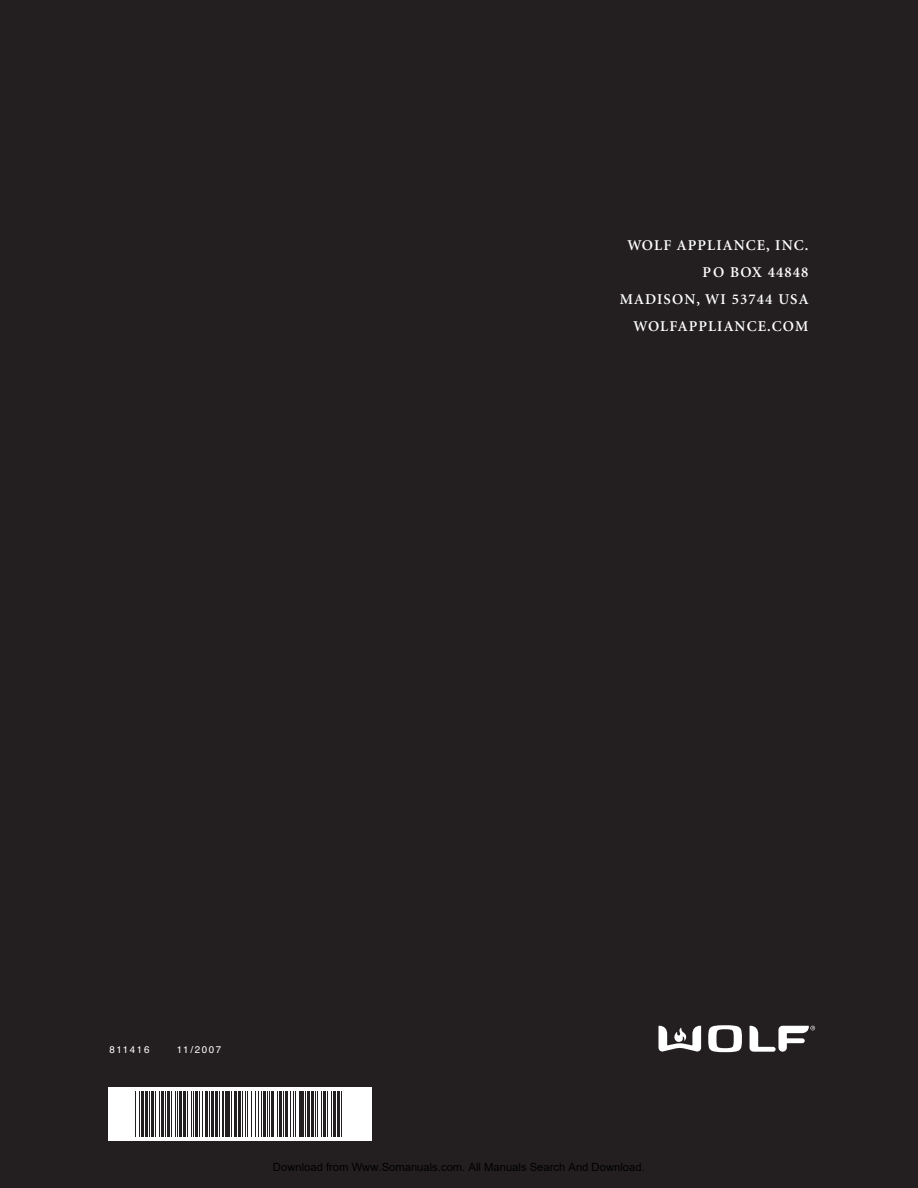
<style>
.page{position:relative;width:918px;height:1188px;background:#231f20}
.page>*{position:absolute;margin:0;border:0;box-sizing:border-box;transform-origin:0 0}
.t1{font:600 15px/27px "Minion";letter-spacing:.075em;color:#fff;text-align:right}
.t2{font:11.25px "Arial";color:#000}
.t3{font:9.75px "Helvetica";letter-spacing:.165em;color:#fff}
</style>
<div class="page">
<svg style="left:708px;top:1025px;width:34px;height:27px"></svg>
<svg style="left:658px;top:1026px;width:43px;height:26px"></svg>
<svg style="left:750px;top:1026px;width:65px;height:26px"></svg>
<div style="left:108px;top:1087px;width:263px;height:54px;background:#fff"></div>
<hr style="left:135px;top:1091px;width:1px;height:46px;background:#231f20">
<hr style="left:139px;top:1091px;width:1px;height:46px;background:#231f20">
<hr style="left:142px;top:1091px;width:2px;height:46px;background:#231f20">
<hr style="left:145px;top:1091px;width:3px;height:46px;background:#231f20">
<hr style="left:149px;top:1091px;width:1px;height:46px;background:#231f20">
<hr style="left:152px;top:1091px;width:2px;height:46px;background:#231f20">
<hr style="left:155px;top:1091px;width:1px;height:46px;background:#231f20">
<hr style="left:159px;top:1091px;width:1px;height:46px;background:#231f20">
<hr style="left:161px;top:1091px;width:3px;height:46px;background:#231f20">
<hr style="left:165px;top:1091px;width:1px;height:46px;background:#231f20">
<hr style="left:168px;top:1091px;width:2px;height:46px;background:#231f20">
<hr style="left:171px;top:1091px;width:1px;height:46px;background:#231f20">
<hr style="left:175px;top:1091px;width:1px;height:46px;background:#231f20">
<hr style="left:177px;top:1091px;width:1px;height:46px;background:#231f20">
<hr style="left:180px;top:1091px;width:2px;height:46px;background:#231f20">
<hr style="left:183px;top:1091px;width:3px;height:46px;background:#231f20">
<hr style="left:187px;top:1091px;width:1px;height:46px;background:#231f20">
<hr style="left:191px;top:1091px;width:1px;height:46px;background:#231f20">
<hr style="left:193px;top:1091px;width:1px;height:46px;background:#231f20">
<hr style="left:196px;top:1091px;width:2px;height:46px;background:#231f20">
<hr style="left:199px;top:1091px;width:1px;height:46px;background:#231f20">
<hr style="left:202px;top:1091px;width:1px;height:46px;background:#231f20">
<hr style="left:205px;top:1091px;width:3px;height:46px;background:#231f20">
<hr style="left:209px;top:1091px;width:1px;height:46px;background:#231f20">
<hr style="left:212px;top:1091px;width:2px;height:46px;background:#231f20">
<hr style="left:215px;top:1091px;width:2px;height:46px;background:#231f20">
<hr style="left:219px;top:1091px;width:1px;height:46px;background:#231f20">
<hr style="left:223px;top:1091px;width:1px;height:46px;background:#231f20">
<hr style="left:225px;top:1091px;width:1px;height:46px;background:#231f20">
<hr style="left:228px;top:1091px;width:2px;height:46px;background:#231f20">
<hr style="left:232px;top:1091px;width:1px;height:46px;background:#231f20">
<hr style="left:234px;top:1091px;width:2px;height:46px;background:#231f20">
<hr style="left:239px;top:1091px;width:2px;height:46px;background:#231f20">
<hr style="left:243px;top:1091px;width:1px;height:46px;background:#231f20">
<hr style="left:245px;top:1091px;width:1px;height:46px;background:#231f20">
<hr style="left:247px;top:1091px;width:1px;height:46px;background:#231f20">
<hr style="left:251px;top:1091px;width:1px;height:46px;background:#231f20">
<hr style="left:255px;top:1091px;width:1px;height:46px;background:#231f20">
<hr style="left:258px;top:1091px;width:1px;height:46px;background:#231f20">
<hr style="left:261px;top:1091px;width:1px;height:46px;background:#231f20">
<hr style="left:263px;top:1091px;width:2px;height:46px;background:#231f20">
<hr style="left:267px;top:1091px;width:1px;height:46px;background:#231f20">
<hr style="left:269px;top:1091px;width:1px;height:46px;background:#231f20">
<hr style="left:272px;top:1091px;width:2px;height:46px;background:#231f20">
<hr style="left:277px;top:1091px;width:1px;height:46px;background:#231f20">
<hr style="left:279px;top:1091px;width:2px;height:46px;background:#231f20">
<hr style="left:283px;top:1091px;width:1px;height:46px;background:#231f20">
<hr style="left:285px;top:1091px;width:3px;height:46px;background:#231f20">
<hr style="left:290px;top:1091px;width:1px;height:46px;background:#231f20">
<hr style="left:293px;top:1091px;width:1px;height:46px;background:#231f20">
<hr style="left:295px;top:1091px;width:1px;height:46px;background:#231f20">
<hr style="left:299px;top:1091px;width:2px;height:46px;background:#231f20">
<hr style="left:302px;top:1091px;width:2px;height:46px;background:#231f20">
<hr style="left:305px;top:1091px;width:1px;height:46px;background:#231f20">
<hr style="left:308px;top:1091px;width:2px;height:46px;background:#231f20">
<hr style="left:311px;top:1091px;width:3px;height:46px;background:#231f20">
<hr style="left:315px;top:1091px;width:1px;height:46px;background:#231f20">
<hr style="left:317px;top:1091px;width:1px;height:46px;background:#231f20">
<hr style="left:321px;top:1091px;width:1px;height:46px;background:#231f20">
<hr style="left:324px;top:1091px;width:2px;height:46px;background:#231f20">
<hr style="left:327px;top:1091px;width:1px;height:46px;background:#231f20">
<hr style="left:331px;top:1091px;width:1px;height:46px;background:#231f20">
<hr style="left:333px;top:1091px;width:3px;height:46px;background:#231f20">
<hr style="left:337px;top:1091px;width:2px;height:46px;background:#231f20">
<hr style="left:341px;top:1091px;width:1px;height:46px;background:#231f20">
<p class="t1" style="left:620px;top:233px;width:190px">WOLF APPLIANCE, INC.<br>PO BOX 44848<br>MADISON, WI 53744 USA<br>WOLFAPPLIANCE.COM</p>
<p class="t3" style="left:110px;top:1046px;width:41px">811416</p>
<p class="t3" style="left:177px;top:1046px;width:46px">11/2007</p>
<p class="t2" style="left:273px;top:1160px;width:373px">Download from Www.Somanuals.com. All Manuals Search And Download.</p>
</div>
